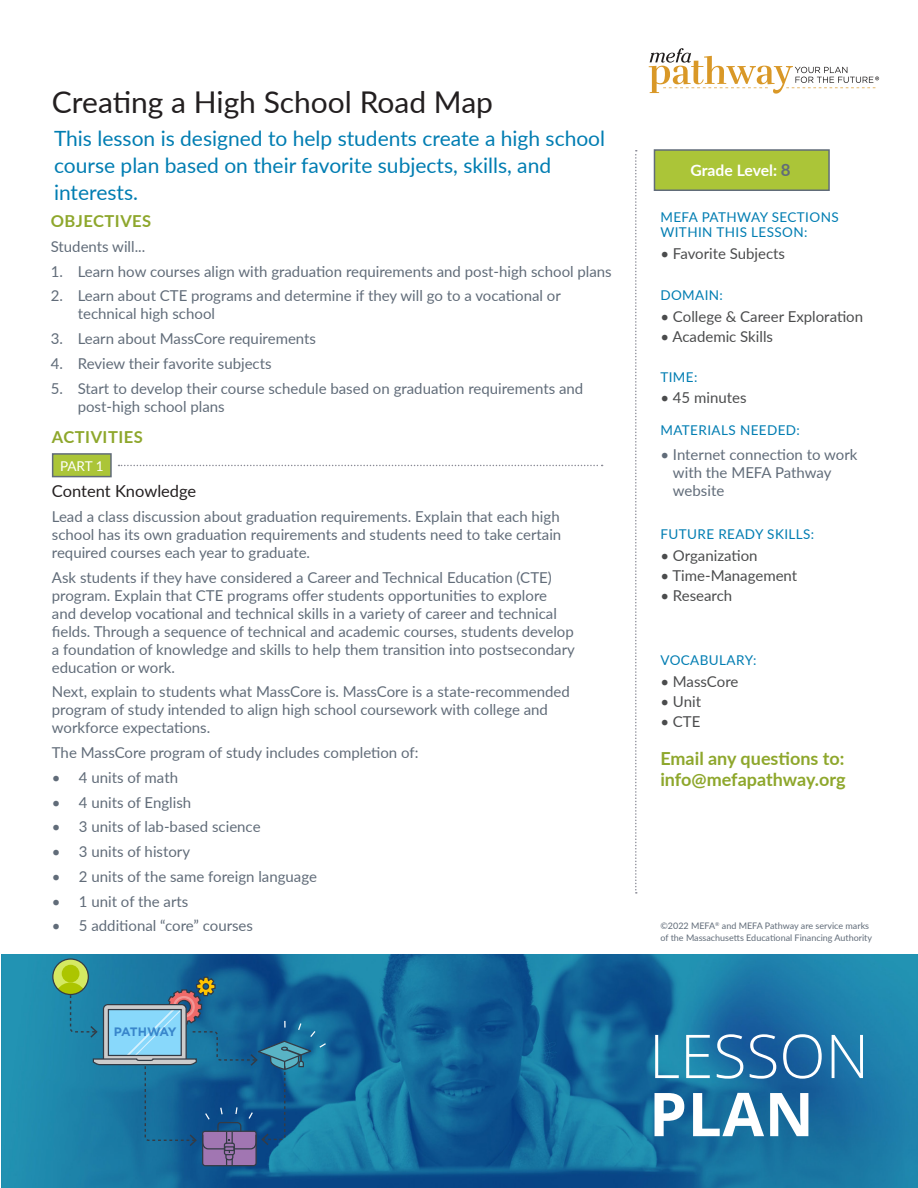
<style>
.page{position:relative;width:918px;height:1188px;background:#fff}
.page>*{position:absolute;margin:0;border:0;box-sizing:border-box;transform-origin:0 0}
.t1{font:300 60.45px "Open Sans";color:#fff}
.t2{font:700 60.45px "Open Sans";color:#fff}
.t3{font:30px "Lato";color:#231f20}
.t4{font:21px/27px "Lato";color:#007db2}
.t5{font:700 18px "Lato";color:#8ea72c}
.t6{font:700 16.5px "Lato";letter-spacing:.03em;color:#8ea72c}
.t7{font:16.5px "Lato";color:#231f20}
.t8{font:700 15.75px "Lato";letter-spacing:-.005em;color:#fff}
.t9{font:15px/18px "Lato";color:#616c79}
.t10{font:15px "Lato";color:#4b4c4d}
.t11{font:13.5px/15px "Lato";letter-spacing:.03em;color:#007db2}
.t12{font:13.5px "Lato";color:#fff}
.t13{font:700 12.15px "Gotham";letter-spacing:-.08em;color:#3986cb}
.t14{font:9px/12px "Lato";color:#616c79}
.s1{font-size:16.95px;color:#616c79}
</style>
<div class="page">
<svg style="left:119px;top:465px;width:484px;height:1px"></svg>
<div style="left:53px;top:454px;width:58px;height:23px;background:#abc538"></div>
<div style="left:52px;top:453px;width:60px;height:24px;border:2px solid #616c79"></div>
<svg style="left:635px;top:150px;width:2px;height:744px"></svg>
<img style="left:1px;top:954px;width:917px;height:234px">
<svg style="left:53px;top:959px;width:35px;height:36px"></svg>
<div style="left:62px;top:965px;width:17px;height:17px;background:#acc500;border-radius:50%"></div>
<svg style="left:58px;top:982px;width:25px;height:13px"></svg>
<div style="left:52px;top:958px;width:37px;height:37px;border:1px solid #343b45;border-radius:50%"></div>
<svg style="left:69px;top:976px;width:258px;height:191px;background:#2c76a0"></svg>
<div style="left:654px;top:149px;width:176px;height:42px;background:#abc538;border:2px solid #616c79"></div>
<svg style="left:649px;top:48px;width:230px;height:46px"></svg>
<p class="t3" style="left:52px;top:80px;width:443px">Creating a High School Road Map</p>
<p class="t4" style="left:54px;top:124px;width:553px">This lesson is designed to help students create a high school course plan based on their favorite subjects, skills, and interests.</p>
<p class="t6" style="left:51px;top:209px;width:102px">OBJECTIVES</p>
<p class="t9" style="left:51px;top:237px;width:96px">Students will...</p>
<p class="t9" style="left:51px;top:262px;width:563px">1. Learn how courses align with graduation requirements and post-high school plans</p>
<p class="t9" style="left:78px;top:286px;width:485px;text-indent:-27px">2. Learn about CTE programs and determine if they will go to a vocational or technical high school</p>
<p class="t9" style="left:51px;top:329px;width:267px">3. Learn about MassCore requirements</p>
<p class="t9" style="left:51px;top:354px;width:222px">4. Review their favorite subjects</p>
<p class="t9" style="left:78px;top:379px;width:507px;text-indent:-27px">5. Start to develop their course schedule based on graduation requirements and post-high school plans</p>
<p class="t6" style="left:52px;top:425px;width:92px">ACTIVITIES</p>
<p class="t12" style="left:60px;top:456px;width:45px">PART 1</p>
<p class="t7" style="left:52px;top:479px;width:146px">Content Knowledge</p>
<p class="t9" style="left:52px;top:507px;width:511px;text-align:justify">Lead a class discussion about graduation requirements. Explain that each high school has its own graduation requirements and students need to take certain required courses each year to graduate.</p>
<p class="t9" style="left:52px;top:568px;width:524px">Ask students if they have considered a Career and Technical Education (CTE) program. Explain that CTE programs offer students opportunities to explore and develop vocational and technical skills in a variety of career and technical fields. Through a sequence of technical and academic courses, students develop a foundation of knowledge and skills to help them transition into postsecondary education or work.</p>
<p class="t9" style="left:52px;top:682px;width:519px">Next, explain to students what MassCore is. MassCore is a state-recommended program of study intended to align high school coursework with college and workforce expectations.</p>
<p class="t9" style="left:52px;top:743px;width:368px">The MassCore program of study includes completion of:</p>
<p class="t9" style="left:52px;top:768px;width:128px">• 4 units of math</p>
<p class="t9" style="left:52px;top:793px;width:141px">• 4 units of English</p>
<p class="t9" style="left:52px;top:817px;width:210px">• 3 units of lab-based science</p>
<p class="t9" style="left:52px;top:842px;width:140px">• 3 units of history</p>
<p class="t9" style="left:52px;top:867px;width:267px">• 2 units of the same foreign language</p>
<p class="t9" style="left:52px;top:892px;width:138px">• 1 unit of the arts</p>
<p class="t9" style="left:52px;top:916px;width:203px">• 5 additional “core” courses</p>
<p class="t13" style="left:114px;top:1024px;width:64px">PATHWAY</p>
<p class="t8" style="left:691px;top:159px;width:102px">Grade Level: <span class="s1">8</span></p>
<p class="t11" style="left:660px;top:209px;width:180px">MEFA PATHWAY SECTIONS<br>WITHIN THIS LESSON:</p>
<p class="t10" style="left:660px;top:242px;width:126px">• Favorite Subjects</p>
<p class="t11" style="left:660px;top:287px;width:64px">DOMAIN:</p>
<p class="t10" style="left:660px;top:306px;width:204px">• College &amp; Career Exploration</p>
<p class="t10" style="left:660px;top:326px;width:114px">• Academic Skills</p>
<p class="t11" style="left:660px;top:369px;width:39px">TIME:</p>
<p class="t10" style="left:660px;top:387px;width:88px">• 45 minutes</p>
<p class="t11" style="left:660px;top:422px;width:141px">MATERIALS NEEDED:</p>
<p class="t9" style="left:673px;top:445px;width:186px;text-indent:-13px">• Internet connection to work with the MEFA Pathway website</p>
<p class="t11" style="left:660px;top:526px;width:155px">FUTURE READY SKILLS:</p>
<p class="t10" style="left:660px;top:545px;width:99px">• Organization</p>
<p class="t10" style="left:660px;top:565px;width:138px">• Time-Management</p>
<p class="t10" style="left:660px;top:585px;width:73px">• Research</p>
<p class="t11" style="left:660px;top:652px;width:97px">VOCABULARY:</p>
<p class="t10" style="left:660px;top:671px;width:79px">• MassCore</p>
<p class="t10" style="left:660px;top:691px;width:42px">• Unit</p>
<p class="t10" style="left:660px;top:711px;width:42px">• CTE</p>
<p class="t5" style="left:660px;top:745px;width:186px">Email any questions to:</p>
<p class="t5" style="left:660px;top:767px;width:187px">info@mefapathway.org</p>
<p class="t14" style="left:660px;top:920px;width:213px">©2022 MEFA<sup>®</sup> and MEFA Pathway are service marks of the Massachusetts Educational Financing Authority</p>
<p class="t1" style="left:649px;top:1015px;width:221px">LESSON</p>
<p class="t2" style="left:649px;top:1072px;width:166px">PLAN</p>
</div>
